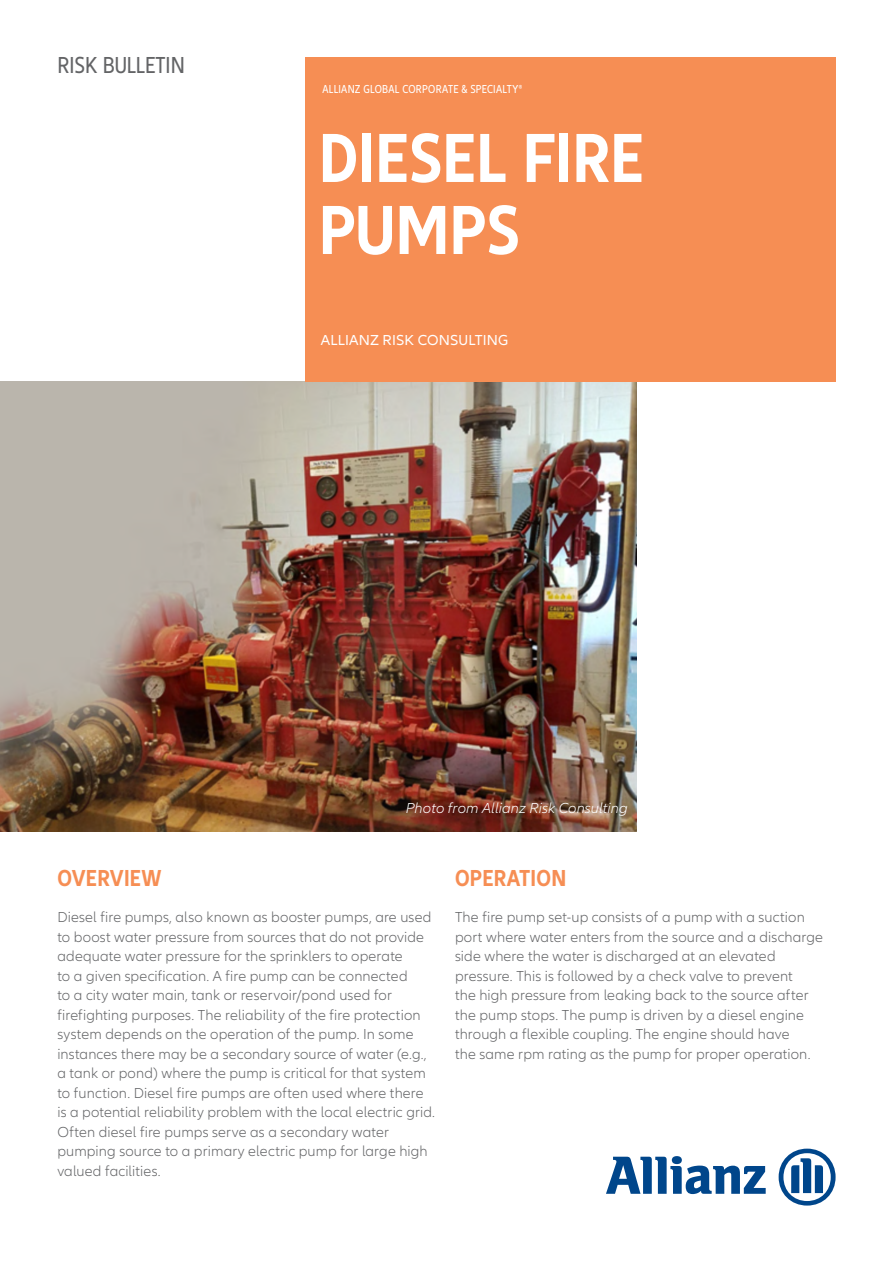
<style>
.page{position:relative;width:893px;height:1263px;background:#fff}
.page>*{position:absolute;margin:0;border:0;box-sizing:border-box;transform-origin:0 0}
.t1{font:700 condensed 72px/72px "Allianz Neo";color:#fff}
.t2{font:700 condensed 24px "Allianz Neo";letter-spacing:.01em;color:#f68e54}
.t3{font:condensed 24px "Allianz Neo";color:#636466}
.t4{font:300 15px/19.5px "Allianz Neo";letter-spacing:.01em;color:#636466}
.t5{font:italic 300 15px "Allianz Neo";letter-spacing:.01em;color:#fff}
.t6{font:15px "Allianz Neo";letter-spacing:.01em;color:#fff}
.t7{font:condensed 12px "Allianz Neo";letter-spacing:.025em;color:#fff}
</style>
<div class="page">
<svg style="left:606px;top:1156px;width:160px;height:38px"></svg>
<svg style="left:779px;top:1148px;width:57px;height:57px"></svg>
<img style="left:0;top:381px;width:637px;height:450px">
<div style="left:305px;top:57px;width:531px;height:324px;background:#f68e54"></div>
<h2 class="t3" style="left:57px;top:52px;width:129px">RISK BULLETIN</h2>
<p class="t7" style="left:322px;top:83px;width:201px">ALLIANZ GLOBAL CORPORATE &amp; SPECIALTY®</p>
<h1 class="t1" style="left:319px;top:124px;width:327px">DIESEL FIRE<br>PUMPS</h1>
<p class="t6" style="left:321px;top:332px;width:189px">ALLIANZ RISK CONSULTING</p>
<p class="t5" style="left:406px;top:800px;width:224px">Photo from Allianz Risk Consulting</p>
<h2 class="t2" style="left:57px;top:864px;width:106px">OVERVIEW</h2>
<p class="t4" style="left:57px;top:908px;width:379px">Diesel fire pumps, also known as booster pumps, are used to boost water pressure from sources that do not provide adequate water pressure for the sprinklers to operate<br>to a given specification. A fire pump can be connected<br>to a city water main, tank or reservoir/pond used for firefighting purposes. The reliability of the fire protection system depends on the operation of the pump. In some instances there may be a secondary source of water (e.g., a tank or pond) where the pump is critical for that system to function. Diesel fire pumps are often used where there is a potential reliability problem with the local electric grid.<br>Often diesel fire pumps serve as a secondary water pumping source to a primary electric pump for large high valued facilities.</p>
<h2 class="t2" style="left:455px;top:864px;width:113px">OPERATION</h2>
<p class="t4" style="left:455px;top:908px;width:370px">The fire pump set-up consists of a pump with a suction port where water enters from the source and a discharge side where the water is discharged at an elevated pressure. This is followed by a check valve to prevent<br>the high pressure from leaking back to the source after the pump stops. The pump is driven by a diesel engine through a flexible coupling. The engine should have<br>the same rpm rating as the pump for proper operation.</p>
</div>
